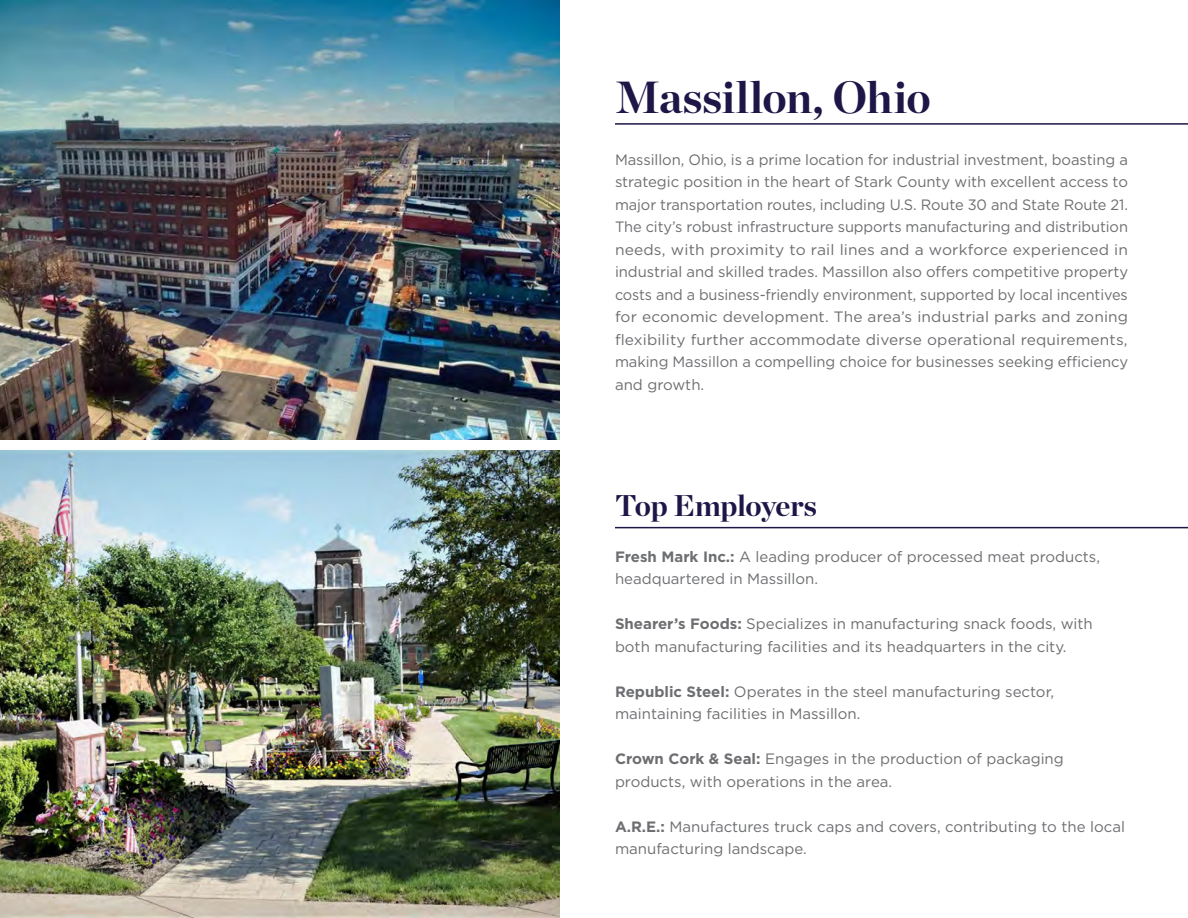
<style>
.page{position:relative;width:1188px;height:918px;background:#fff}
.page>*{position:absolute;margin:0;border:0;box-sizing:border-box;transform-origin:0 0}
.t1{font:700 45px "Chronicle Display";letter-spacing:-.015em;color:#1e1647}
.t2{font:700 30px "Chronicle Display";letter-spacing:-.015em;color:#1e1647}
.t3{font:15px/22.5px "Gotham";color:#6d6e71}
.s1{font-weight:700}
</style>
<div class="page">
<img style="left:0;top:451px;width:560px;height:467px">
<hr style="left:615px;top:123px;width:573px;height:2px;background:#1e1647">
<hr style="left:615px;top:527px;width:573px;height:1px;background:#1e1647">
<img style="left:0;top:0;width:560px;height:440px">
<h1 class="t1" style="left:615px;top:61px;width:317px">Massillon, Ohio</h1>
<p class="t3" style="left:615px;top:148px;width:515px;text-align:justify">Massillon, Ohio, is a prime location for industrial investment, boasting a strategic position in the heart of Stark County with excellent access to major transportation routes, including U.S. Route 30 and State Route 21.<br>The city’s robust infrastructure supports manufacturing and distribution needs, with proximity to rail lines and a workforce experienced in industrial and skilled trades. Massillon also offers competitive property costs and a business-friendly environment, supported by local incentives for economic development. The area’s industrial parks and zoning flexibility further accommodate diverse operational requirements, making Massillon a compelling choice for businesses seeking efficiency and growth.</p>
<h2 class="t2" style="left:615px;top:481px;width:203px">Top Employers</h2>
<p class="t3" style="left:615px;top:545px;width:487px"><span class="s1">Fresh Mark Inc.:</span> A leading producer of processed meat products, headquartered in Massillon.</p>
<p class="t3" style="left:615px;top:612px;width:479px"><span class="s1">Shearer’s Foods:</span> Specializes in manufacturing snack foods, with both manufacturing facilities and its headquarters in the city.</p>
<p class="t3" style="left:615px;top:680px;width:441px"><span class="s1">Republic Steel:</span> Operates in the steel manufacturing sector, maintaining facilities in Massillon.</p>
<p class="t3" style="left:615px;top:747px;width:450px"><span class="s1">Crown Cork &amp; Seal:</span> Engages in the production of packaging products, with operations in the area.</p>
<p class="t3" style="left:615px;top:815px;width:512px"><span class="s1">A.R.E.:</span> Manufactures truck caps and covers, contributing to the local manufacturing landscape.</p>
</div>
